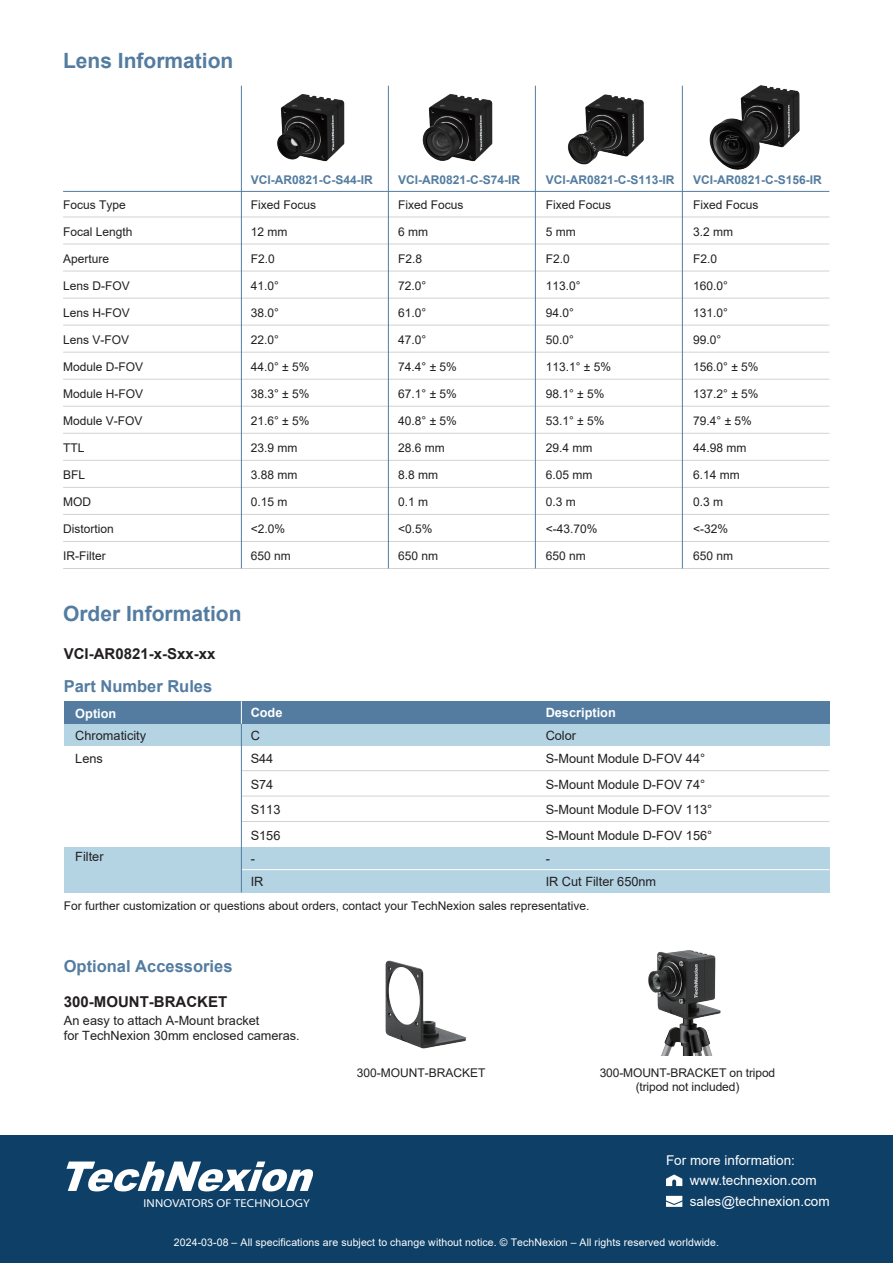
<style>
.page{position:relative;width:893px;height:1263px;background:#fff}
.page>*{position:absolute;margin:0;border:0;box-sizing:border-box;transform-origin:0 0}
.t1{font:700 21px "Arial";color:#537ca0}
.t2{font:700 16.5px "Arial";color:#537ca0}
.t3{font:700 15px "Arial";color:#231f20}
.t4{font:13.5px/20.4px "Arial";color:#fff}
.t5{font:12.75px/25.8px "Arial";color:#231f20}
.t6{font:700 12.75px "Arial";color:#fff}
.t7{font:12px/13.5px "Arial";color:#231f20;text-align:center}
.t8{font:700 12px "Arial";color:#537ca0}
.t9{font:semi-expanded 11.4px "Myriad Pro";letter-spacing:.015em;color:#fff}
.t10{font:10.5px "Arial";letter-spacing:.01em;color:#fff}
</style>
<div class="page">
<div style="left:0;top:1135px;width:893px;height:128px;background:#0e3f66"></div>
<img style="left:422px;top:94px;width:71px;height:68px">
<img style="left:567px;top:94px;width:77px;height:71px">
<img style="left:709px;top:85px;width:90px;height:85px">
<img style="left:277px;top:94px;width:68px;height:68px">
<svg style="left:66px;top:1161px;width:247px;height:30px"></svg>
<svg style="left:666px;top:1174px;width:16px;height:12px"></svg>
<svg style="left:666px;top:1196px;width:16px;height:11px"></svg>
<hr style="left:63px;top:217px;width:766px;height:1px;background:#d1d2d4">
<hr style="left:63px;top:244px;width:766px;height:1px;background:#d1d2d4">
<hr style="left:63px;top:271px;width:766px;height:1px;background:#d1d2d4">
<hr style="left:63px;top:298px;width:766px;height:1px;background:#d1d2d4">
<hr style="left:63px;top:325px;width:766px;height:1px;background:#d1d2d4">
<hr style="left:63px;top:352px;width:766px;height:1px;background:#d1d2d4">
<hr style="left:63px;top:379px;width:766px;height:1px;background:#d1d2d4">
<hr style="left:63px;top:406px;width:766px;height:1px;background:#d1d2d4">
<hr style="left:63px;top:433px;width:766px;height:1px;background:#d1d2d4">
<hr style="left:63px;top:460px;width:766px;height:1px;background:#d1d2d4">
<hr style="left:63px;top:487px;width:766px;height:1px;background:#d1d2d4">
<hr style="left:63px;top:514px;width:766px;height:1px;background:#d1d2d4">
<hr style="left:63px;top:541px;width:766px;height:1px;background:#d1d2d4">
<hr style="left:63px;top:568px;width:766px;height:1px;background:#d1d2d4">
<hr style="left:63px;top:191px;width:766px;height:1px;background:#537ca0">
<hr style="left:388px;top:86px;width:1px;height:482px;background:#537ca0">
<hr style="left:241px;top:86px;width:1px;height:482px;background:#537ca0">
<hr style="left:535px;top:86px;width:1px;height:482px;background:#537ca0">
<hr style="left:682px;top:86px;width:1px;height:482px;background:#537ca0">
<div style="left:64px;top:701px;width:765px;height:23px;background:#537ca0"></div>
<div style="left:64px;top:724px;width:765px;height:22px;background:#b4d4e4"></div>
<div style="left:64px;top:847px;width:765px;height:23px;background:#b4d4e4"></div>
<div style="left:64px;top:870px;width:765px;height:22px;background:#b4d4e4"></div>
<hr style="left:241px;top:869px;width:588px;height:1px;background:#fff">
<hr style="left:242px;top:770px;width:587px;height:1px;background:#d1d2d4">
<hr style="left:242px;top:796px;width:587px;height:1px;background:#d1d2d4">
<hr style="left:242px;top:821px;width:587px;height:1px;background:#d1d2d4">
<img style="left:385px;top:960px;width:81px;height:89px">
<img style="left:648px;top:950px;width:73px;height:106px">
<svg style="left:241px;top:701px;width:1px;height:23px"></svg>
<hr style="left:241px;top:724px;width:1px;height:168px;background:#537ca0">
<h1 class="t1" style="left:63px;top:46px;width:172px">Lens Information</h1>
<p class="t7" style="left:63px;top:198px;width:64px">Focus Type</p>
<p class="t7" style="left:63px;top:225px;width:71px">Focal Length</p>
<p class="t7" style="left:63px;top:252px;width:48px">Aperture</p>
<p class="t7" style="left:63px;top:279px;width:68px">Lens D-FOV</p>
<p class="t7" style="left:63px;top:306px;width:68px">Lens H-FOV</p>
<p class="t7" style="left:63px;top:333px;width:68px">Lens V-FOV</p>
<p class="t7" style="left:63px;top:360px;width:82px">Module D-FOV</p>
<p class="t7" style="left:63px;top:387px;width:82px">Module H-FOV</p>
<p class="t7" style="left:63px;top:414px;width:81px">Module V-FOV</p>
<p class="t7" style="left:63px;top:441px;width:23px">TTL</p>
<p class="t7" style="left:63px;top:468px;width:24px">BFL</p>
<p class="t7" style="left:63px;top:495px;width:29px">MOD</p>
<p class="t7" style="left:63px;top:522px;width:52px">Distortion</p>
<p class="t7" style="left:63px;top:549px;width:44px">IR-Filter</p>
<p class="t8" style="left:251px;top:171px;width:124px">VCI-AR0821-C-S44-IR</p>
<p class="t8" style="left:398px;top:171px;width:124px">VCI-AR0821-C-S74-IR</p>
<p class="t8" style="left:546px;top:171px;width:130px">VCI-AR0821-C-S113-IR</p>
<p class="t8" style="left:693px;top:171px;width:130px">VCI-AR0821-C-S156-IR</p>
<p class="t7" style="left:251px;top:198px;width:67px">Fixed Focus</p>
<p class="t7" style="left:251px;top:225px;width:38px">12 mm</p>
<p class="t7" style="left:251px;top:252px;width:26px">F2.0</p>
<p class="t7" style="left:251px;top:279px;width:30px">41.0°</p>
<p class="t7" style="left:251px;top:306px;width:30px">38.0°</p>
<p class="t7" style="left:251px;top:333px;width:30px">22.0°</p>
<p class="t7" style="left:251px;top:360px;width:60px">44.0° ± 5%</p>
<p class="t7" style="left:251px;top:387px;width:60px">38.3° ± 5%</p>
<p class="t7" style="left:251px;top:414px;width:60px">21.6° ± 5%</p>
<p class="t7" style="left:251px;top:441px;width:48px">23.9 mm</p>
<p class="t7" style="left:251px;top:468px;width:48px">3.88 mm</p>
<p class="t7" style="left:251px;top:495px;width:38px">0.15 m</p>
<p class="t7" style="left:251px;top:522px;width:36px">&lt;2.0%</p>
<p class="t7" style="left:251px;top:549px;width:42px">650 nm</p>
<p class="t7" style="left:398px;top:198px;width:67px">Fixed Focus</p>
<p class="t7" style="left:398px;top:225px;width:31px">6 mm</p>
<p class="t7" style="left:398px;top:252px;width:26px">F2.8</p>
<p class="t7" style="left:398px;top:279px;width:30px">72.0°</p>
<p class="t7" style="left:398px;top:306px;width:30px">61.0°</p>
<p class="t7" style="left:398px;top:333px;width:30px">47.0°</p>
<p class="t7" style="left:398px;top:360px;width:60px">74.4° ± 5%</p>
<p class="t7" style="left:398px;top:387px;width:60px">67.1° ± 5%</p>
<p class="t7" style="left:398px;top:414px;width:60px">40.8° ± 5%</p>
<p class="t7" style="left:398px;top:441px;width:48px">28.6 mm</p>
<p class="t7" style="left:398px;top:468px;width:42px">8.8 mm</p>
<p class="t7" style="left:398px;top:495px;width:32px">0.1 m</p>
<p class="t7" style="left:398px;top:522px;width:36px">&lt;0.5%</p>
<p class="t7" style="left:398px;top:549px;width:42px">650 nm</p>
<p class="t7" style="left:546px;top:198px;width:67px">Fixed Focus</p>
<p class="t7" style="left:546px;top:225px;width:31px">5 mm</p>
<p class="t7" style="left:546px;top:252px;width:26px">F2.0</p>
<p class="t7" style="left:546px;top:279px;width:36px">113.0°</p>
<p class="t7" style="left:546px;top:306px;width:30px">94.0°</p>
<p class="t7" style="left:546px;top:333px;width:30px">50.0°</p>
<p class="t7" style="left:546px;top:360px;width:67px">113.1° ± 5%</p>
<p class="t7" style="left:546px;top:387px;width:60px">98.1° ± 5%</p>
<p class="t7" style="left:546px;top:414px;width:60px">53.1° ± 5%</p>
<p class="t7" style="left:546px;top:441px;width:48px">29.4 mm</p>
<p class="t7" style="left:546px;top:468px;width:48px">6.05 mm</p>
<p class="t7" style="left:546px;top:495px;width:32px">0.3 m</p>
<p class="t7" style="left:546px;top:522px;width:53px">&lt;-43.70%</p>
<p class="t7" style="left:546px;top:549px;width:42px">650 nm</p>
<p class="t7" style="left:693px;top:198px;width:67px">Fixed Focus</p>
<p class="t7" style="left:693px;top:225px;width:42px">3.2 mm</p>
<p class="t7" style="left:693px;top:252px;width:26px">F2.0</p>
<p class="t7" style="left:693px;top:279px;width:36px">160.0°</p>
<p class="t7" style="left:693px;top:306px;width:36px">131.0°</p>
<p class="t7" style="left:693px;top:333px;width:30px">99.0°</p>
<p class="t7" style="left:693px;top:360px;width:67px">156.0° ± 5%</p>
<p class="t7" style="left:693px;top:387px;width:67px">137.2° ± 5%</p>
<p class="t7" style="left:693px;top:414px;width:60px">79.4° ± 5%</p>
<p class="t7" style="left:693px;top:441px;width:55px">44.98 mm</p>
<p class="t7" style="left:693px;top:468px;width:48px">6.14 mm</p>
<p class="t7" style="left:693px;top:495px;width:32px">0.3 m</p>
<p class="t7" style="left:693px;top:522px;width:37px">&lt;-32%</p>
<p class="t7" style="left:693px;top:549px;width:42px">650 nm</p>
<h1 class="t1" style="left:63px;top:598px;width:180px">Order Information</h1>
<p class="t3" style="left:64px;top:643px;width:153px">VCI-AR0821-x-Sxx-xx</p>
<h2 class="t2" style="left:64px;top:675px;width:150px">Part Number Rules</h2>
<p class="t6" style="left:75px;top:704px;width:43px">Option</p>
<p class="t6" style="left:251px;top:704px;width:33px">Code</p>
<p class="t6" style="left:546px;top:704px;width:72px">Description</p>
<p class="t5" style="left:75px;top:723px;width:72px">Chromaticity</p>
<p class="t5" style="left:251px;top:724px;width:24px;line-height:22.8px">C<br>S44</p>
<p class="t5" style="left:251px;top:771px;width:31px">S74<br>S113<br>S156</p>
<p class="t5" style="left:546px;top:723px;width:32px">Color</p>
<p class="t5" style="left:546px;top:745px;width:168px">S-Mount Module D-FOV 44°<br>S-Mount Module D-FOV 74°<br>S-Mount Module D-FOV 113°<br>S-Mount Module D-FOV 156°</p>
<p class="t5" style="left:75px;top:745px;width:29px">Lens</p>
<p class="t5" style="left:75px;top:844px;width:30px">Filter</p>
<p class="t5" style="left:251px;top:846px;width:14px;line-height:23.4px">-<br>IR</p>
<p class="t5" style="left:546px;top:846px;width:112px;line-height:23.4px">-<br>IR Cut Filter 650nm</p>
<p class="t7" style="left:64px;top:899px;width:527px">For further customization or questions about orders, contact your TechNexion sales representative.</p>
<h2 class="t2" style="left:64px;top:954px;width:170px">Optional Accessories</h2>
<p class="t3" style="left:64px;top:991px;width:165px">300-MOUNT-BRACKET</p>
<p class="t5" style="left:64px;top:1013px;width:237px;line-height:15px">An easy to attach A-Mount bracket<br>for TechNexion 30mm enclosed cameras.</p>
<p class="t7" style="left:357px;top:1066px;width:130px">300-MOUNT-BRACKET</p>
<p class="t7" style="left:600px;top:1066px;width:177px">300-MOUNT-BRACKET on tripod (tripod not included)</p>
<p class="t4" style="left:690px;top:1150px;width:141px;text-indent:-24px">For more information: www.technexion.com sales@technexion.com</p>
<p class="t9" style="left:144px;top:1196px;width:168px">INNOVATORS OF TECHNOLOGY</p>
<p class="t10" style="left:174px;top:1235px;width:546px">2024-03-08 – All specifications are subject to change without notice. © TechNexion – All rights reserved worldwide.</p>
</div>
